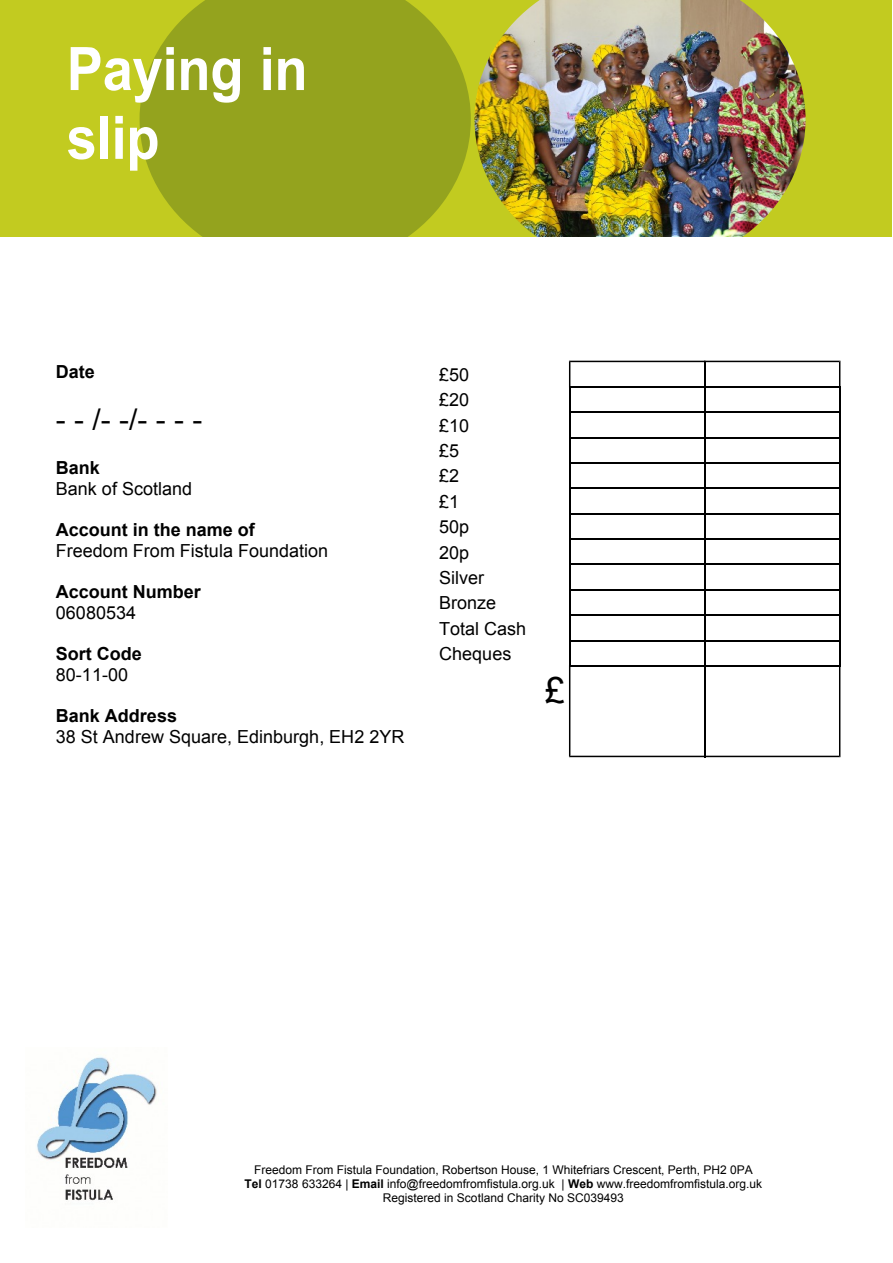
<style>
.page{position:relative;width:893px;height:1263px;background:#fff}
.page>*{position:absolute;margin:0;border:0;box-sizing:border-box;transform-origin:0 0}
.t1{font:700 60px/68.8px "Arial";letter-spacing:-.005em;color:#fff;scale:.91 1}
.t2{font:36px "Arial";color:#000}
.t3{font:30px "Arial";color:#000}
.t4{font:18px/25.3px "Arial";color:#000}
.t5{font:700 18px "Arial";color:#000}
.t6{font:12px/13.8px "Arial";color:#000;text-align:center}
.s1{font-weight:700}
</style>
<div class="page">
<img style="left:36px;top:1056px;width:121px;height:145px">
<img style="left:559px;top:1px;width:248px;height:236px">
<img style="left:0;top:0;width:559px;height:237px">
<img style="left:721px;top:1px;width:171px;height:235px">
<svg style="left:140px;top:1px;width:331px;height:235px;background:#99a71e"></svg>
<svg style="left:569px;top:361px;width:271px;height:396px"></svg>
<h1 class="t1" style="left:67px;top:40px;width:266px">Paying in slip</h1>
<h3 class="t5" style="left:56px;top:365px;width:41px">Date</h3>
<h3 class="t3" style="left:56px;top:408px;width:148px">- - /- -/- - - -</h3>
<h3 class="t5" style="left:56px;top:461px;width:46px">Bank</h3>
<h3 class="t4" style="left:56px;top:478px;width:138px">Bank of Scotland</h3>
<h3 class="t5" style="left:56px;top:523px;width:201px">Account in the name of</h3>
<h3 class="t4" style="left:56px;top:540px;width:274px">Freedom From Fistula Foundation</h3>
<h3 class="t5" style="left:56px;top:585px;width:147px">Account Number</h3>
<h3 class="t4" style="left:56px;top:602px;width:82px">06080534</h3>
<h3 class="t5" style="left:56px;top:647px;width:87px">Sort Code</h3>
<h3 class="t4" style="left:56px;top:663px;width:74px">80-11-00</h3>
<h3 class="t5" style="left:56px;top:709px;width:123px">Bank Address</h3>
<h3 class="t4" style="left:56px;top:725px;width:350px">38 St Andrew Square, Edinburgh, EH2 2YR</h3>
<h3 class="t4" style="left:439px;top:364px;width:89px">£50<br>£20<br>£10<br>£5<br>£2<br>£1<br>50p<br>20p<br>Silver<br>Bronze<br>Total Cash<br>Cheques</h3>
<h2 class="t2" style="left:545px;top:677px;width:22px">£</h2>
<p class="t6" style="left:245px;top:1164px;width:519px">Freedom From Fistula Foundation, Robertson House, 1 Whitefriars Crescent, Perth, PH2 0PA<br><span class="s1">Tel</span> 01738 633264 | <span class="s1">Email</span> info@freedomfromfistula.org.uk | <span class="s1">Web</span> www.freedomfromfistula.org.uk<br>Registered in Scotland Charity No SC039493</p>
</div>
